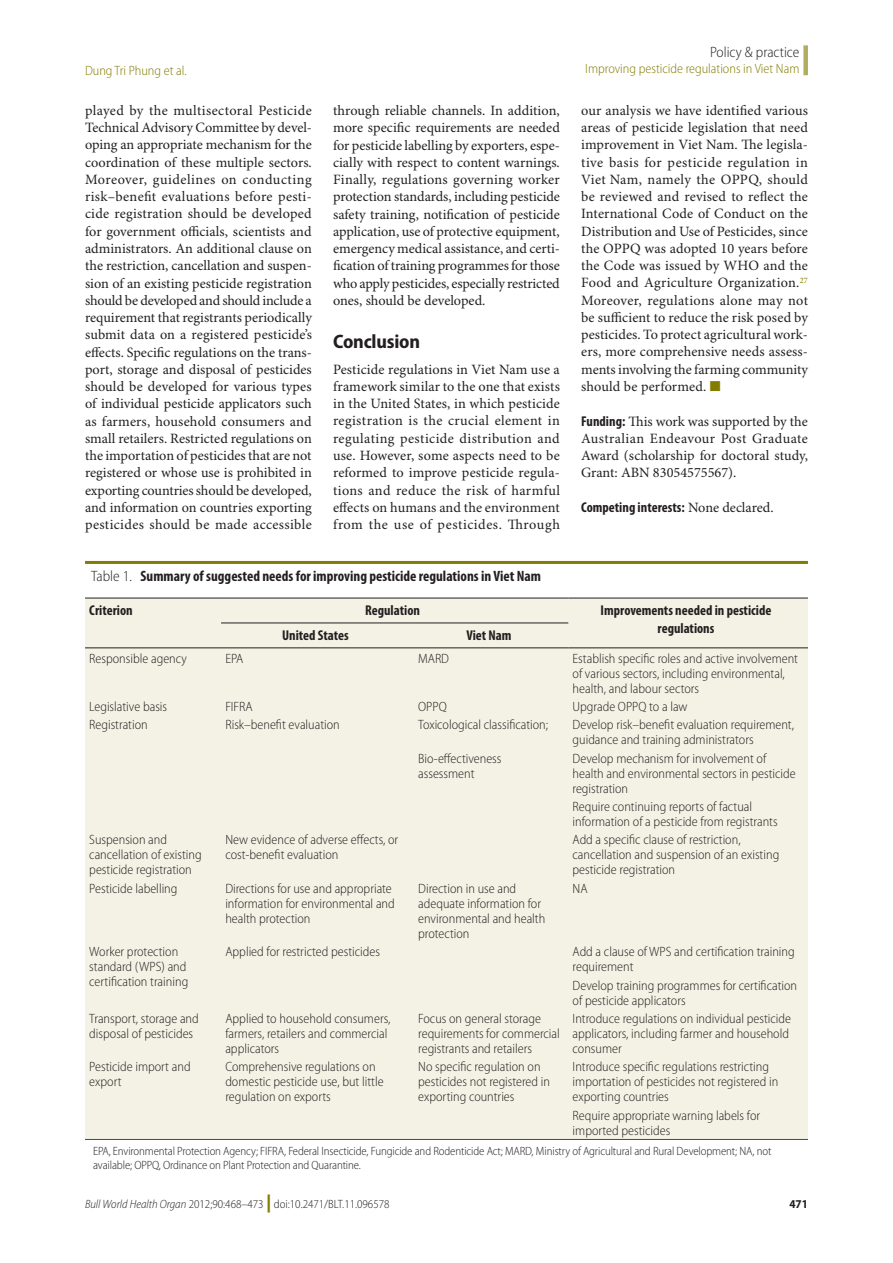
<style>
.page{position:relative;width:893px;height:1263px;background:#fff}
.page>*{position:absolute;margin:0;border:0;box-sizing:border-box;transform-origin:0 0}
.Head_1{font:700 semi-condensed 19.5px "Myriad Pro";letter-spacing:-.01em;color:#231f20}
.Tbl_Title{font:700 condensed 15px "Myriad Pro";color:#231f20}
.Section_Title{font:300 semi-condensed 15px "Myriad Pro";color:#231f20}
.Para_No_Ind{font:14.25px/17.2px "Minion Pro";letter-spacing:.005em;color:#231f20;text-align:justify}
.Funding{font:14.25px/17.2px "Minion Pro";color:#231f20;text-align:justify}
.Tbl_Col_Hd{font:700 condensed 14.25px/17.9px "Myriad Pro";color:#231f20;text-align:center}
.Competing_interests{font:700 condensed 14.25px "Myriad Pro";color:#231f20}
.Tbl_Body{font:300 semi-condensed 13.5px/15px "Myriad Pro";color:#231f20}
.RH_Outside{font:300 semi-condensed 13.5px "Myriad Pro";color:#827c00}
.RH_Inside{font:300 semi-condensed 13.5px "Myriad Pro";color:#827c00}
.Tbl_FN1_no_indent{font:300 semi-condensed 12px/14.2px "Myriad Pro";letter-spacing:-.01em;color:#231f20}
.t1{font:700 semi-condensed 12px "Myriad Pro";color:#231f20}
.s1{color:#827c00}
.s2{font-family:"Myriad Pro";font-weight:700;font-stretch:condensed}
.s3{font-family:"Minion Pro";font-weight:400;font-stretch:normal}
.s4{font-weight:300;font-stretch:semi-condensed}
.s5{font-style:italic}
.s6{font-weight:900;font-stretch:normal;font-size:18px;color:#827c00}
</style>
<div class="page">
<div style="left:803px;top:45px;width:5px;height:30px;background:#b2ac5f"></div>
<hr style="left:85px;top:561px;width:723px;height:3px;background:#827c00">
<hr style="left:85px;top:1139px;width:723px;height:1px;background:#231f20">
<div style="left:85px;top:599px;width:723px;height:540px;background:#f3f2e4"></div>
<hr style="left:221px;top:647px;width:193px;height:1px;background:#231f20">
<hr style="left:414px;top:647px;width:154px;height:1px;background:#231f20">
<hr style="left:85px;top:598px;width:136px;height:1px;background:#231f20">
<hr style="left:85px;top:647px;width:136px;height:1px;background:#231f20">
<hr style="left:221px;top:598px;width:193px;height:1px;background:#231f20">
<hr style="left:414px;top:598px;width:154px;height:1px;background:#231f20">
<hr style="left:221px;top:623px;width:193px;height:1px;background:#231f20">
<hr style="left:414px;top:623px;width:154px;height:1px;background:#231f20">
<hr style="left:568px;top:598px;width:240px;height:1px;background:#231f20">
<hr style="left:568px;top:647px;width:240px;height:1px;background:#231f20">
<p class="Section_Title" style="left:710px;top:44px;width:91px">Policy &amp; practice</p>
<p class="RH_Inside" style="left:85px;top:63px;width:103px">Dung Tri Phung et al.</p>
<p class="RH_Outside" style="left:585px;top:61px;width:216px">Improving pesticide regulations in Viet Nam</p>
<p class="Para_No_Ind" style="left:85px;top:102px;width:228px">played by the multisectoral Pesticide Technical Advisory Committee by devel&shy;oping an appropriate mechanism for the coordination of these multiple sectors.<br>Moreover, guidelines on conducting risk–benefit evaluations before pesti&shy;cide registration should be developed for government officials, scientists and administrators. An additional clause on the restriction, cancellation and suspen&shy;sion of an existing pesticide registration should be developed and should include a requirement that registrants periodically submit data on a registered pesticide’s effects. Specific regulations on the trans&shy;port, storage and disposal of pesticides should be developed for various types of individual pesticide applicators such as farmers, household consumers and small retailers. Restricted regulations on the importation of pesticides that are not registered or whose use is prohibited in exporting countries should be developed, and information on countries exporting pesticides should be made accessible</p>
<p class="Para_No_Ind" style="left:333px;top:102px;width:228px">through reliable channels. In addition, more specific requirements are needed for pesticide labelling by exporters, espe&shy;cially with respect to content warnings.<br>Finally, regulations governing worker protection standards, including pesticide safety training, notification of pesticide application, use of protective equipment, emergency medical assistance, and certi&shy;fication of training programmes for those who apply pesticides, especially restricted ones, should be developed.</p>
<p class="Para_No_Ind" style="left:581px;top:102px;width:228px">our analysis we have identified various areas of pesticide legislation that need improvement in Viet Nam. The legisla&shy;tive basis for pesticide regulation in Viet Nam, namely the OPPQ, should be reviewed and revised to reflect the International Code of Conduct on the Distribution and Use of Pesticides, since the OPPQ was adopted 10 years before the Code was issued by WHO and the Food and Agriculture Organization.<sup>27<br></sup>Moreover, regulations alone may not be sufficient to reduce the risk posed by pesticides. To protect agricultural work&shy;ers, more comprehensive needs assess&shy;ments involving the farming community should be performed. <span class="s1">■</span></p>
<p class="Funding" style="left:581px;top:413px;width:228px"><span class="s2">Funding:</span> This work was supported by the Australian Endeavour Post Graduate Award (scholarship for doctoral study, Grant: ABN 83054575567).</p>
<p class="Competing_interests" style="left:581px;top:499px;width:194px">Competing interests: <span class="s3">None declared.</span></p>
<p class="Head_1" style="left:333px;top:330px;width:89px">Conclusion</p>
<p class="Para_No_Ind" style="left:333px;top:361px;width:228px">Pesticide regulations in Viet Nam use a framework similar to the one that exists in the United States, in which pesticide registration is the crucial element in regulating pesticide distribution and use. However, some aspects need to be reformed to improve pesticide regula&shy;tions and reduce the risk of harmful effects on humans and the environment from the use of pesticides. Through</p>
<p class="Tbl_Title" style="left:91px;top:567px;width:452px"><span class="s4">Table 1.</span> Summary of suggested needs for improving pesticide regulations in Viet Nam</p>
<p class="Tbl_Col_Hd" style="left:89px;top:602px;width:45px">Criterion</p>
<p class="Tbl_Col_Hd" style="left:365px;top:602px;width:56px">Regulation</p>
<p class="Tbl_Col_Hd" style="left:601px;top:602px;width:172px">Improvements needed in pesticide regulations</p>
<p class="Tbl_Col_Hd" style="left:282px;top:627px;width:68px">United States</p>
<p class="Tbl_Col_Hd" style="left:466px;top:627px;width:47px">Viet Nam</p>
<p class="Tbl_Body" style="left:89px;top:651px;width:99px">Responsible agency</p>
<p class="Tbl_Body" style="left:225px;top:651px;width:19px">EPA</p>
<p class="Tbl_Body" style="left:418px;top:651px;width:32px">MARD</p>
<p class="Tbl_Body" style="left:573px;top:651px;width:227px">Establish specific roles and active involvement of various sectors, including environmental, health, and labour sectors</p>
<p class="Tbl_Body" style="left:89px;top:699px;width:79px">Legislative basis</p>
<p class="Tbl_Body" style="left:225px;top:699px;width:29px">FIFRA</p>
<p class="Tbl_Body" style="left:418px;top:699px;width:30px">OPPQ</p>
<p class="Tbl_Body" style="left:573px;top:699px;width:117px">Upgrade OPPQ to a law</p>
<p class="Tbl_Body" style="left:89px;top:717px;width:60px">Registration</p>
<p class="Tbl_Body" style="left:225px;top:717px;width:116px">Risk–benefit evaluation</p>
<p class="Tbl_Body" style="left:418px;top:717px;width:131px">Toxicological classification;</p>
<p class="Tbl_Body" style="left:573px;top:717px;width:223px">Develop risk–benefit evaluation requirement, guidance and training administrators</p>
<p class="Tbl_Body" style="left:418px;top:751px;width:85px">Bio-effectiveness assessment</p>
<p class="Tbl_Body" style="left:573px;top:751px;width:225px">Develop mechanism for involvement of health and environmental sectors in pesticide registration</p>
<p class="Tbl_Body" style="left:573px;top:799px;width:207px">Require continuing reports of factual information of a pesticide from registrants</p>
<p class="Tbl_Body" style="left:89px;top:833px;width:114px">Suspension and cancellation of existing pesticide registration</p>
<p class="Tbl_Body" style="left:225px;top:833px;width:174px">New evidence of adverse effects, or cost-benefit evaluation</p>
<p class="Tbl_Body" style="left:573px;top:833px;width:208px">Add a specific clause of restriction, cancellation and suspension of an existing pesticide registration</p>
<p class="Tbl_Body" style="left:89px;top:881px;width:90px">Pesticide labelling</p>
<p class="Tbl_Body" style="left:225px;top:881px;width:171px">Directions for use and appropriate information for environmental and health protection</p>
<p class="Tbl_Body" style="left:418px;top:881px;width:129px">Direction in use and adequate information for environmental and health protection</p>
<p class="Tbl_Body" style="left:573px;top:881px;width:17px">NA</p>
<p class="Tbl_Body" style="left:89px;top:944px;width:100px">Worker protection standard (WPS) and certification training</p>
<p class="Tbl_Body" style="left:225px;top:944px;width:156px">Applied for restricted pesticides</p>
<p class="Tbl_Body" style="left:573px;top:944px;width:224px">Add a clause of WPS and certification training requirement</p>
<p class="Tbl_Body" style="left:573px;top:978px;width:226px">Develop training programmes for certification of pesticide applicators</p>
<p class="Tbl_Body" style="left:89px;top:1011px;width:111px">Transport, storage and disposal of pesticides</p>
<p class="Tbl_Body" style="left:225px;top:1011px;width:167px">Applied to household consumers, farmers, retailers and commercial applicators</p>
<p class="Tbl_Body" style="left:418px;top:1011px;width:143px">Focus on general storage requirements for commercial registrants and retailers</p>
<p class="Tbl_Body" style="left:573px;top:1011px;width:220px">Introduce regulations on individual pesticide applicators, including farmer and household consumer</p>
<p class="Tbl_Body" style="left:89px;top:1059px;width:103px">Pesticide import and export</p>
<p class="Tbl_Body" style="left:225px;top:1059px;width:160px">Comprehensive regulations on domestic pesticide use, but little regulation on exports</p>
<p class="Tbl_Body" style="left:418px;top:1059px;width:133px">No specific regulation on pesticides not registered in exporting countries</p>
<p class="Tbl_Body" style="left:573px;top:1059px;width:207px">Introduce specific regulations restricting importation of pesticides not registered in exporting countries</p>
<p class="Tbl_Body" style="left:573px;top:1108px;width:189px">Require appropriate warning labels for imported pesticides</p>
<p class="Tbl_FN1_no_indent" style="left:93px;top:1144px;width:680px">EPA, Environmental Protection Agency; FIFRA, Federal Insecticide, Fungicide and Rodenticide Act; MARD, Ministry of Agricultural and Rural Development; NA, not available; OPPQ, Ordinance on Plant Protection and Quarantine.</p>
<p class="Tbl_FN1_no_indent" style="left:85px;top:1197px;width:306px"><span class="s5">Bull World Health Organ</span> 2012;90:468–473 <span class="s6">|</span> doi:10.2471/BLT.11.096578</p>
<p class="t1" style="left:789px;top:1197px;width:20px">471</p>
</div>
